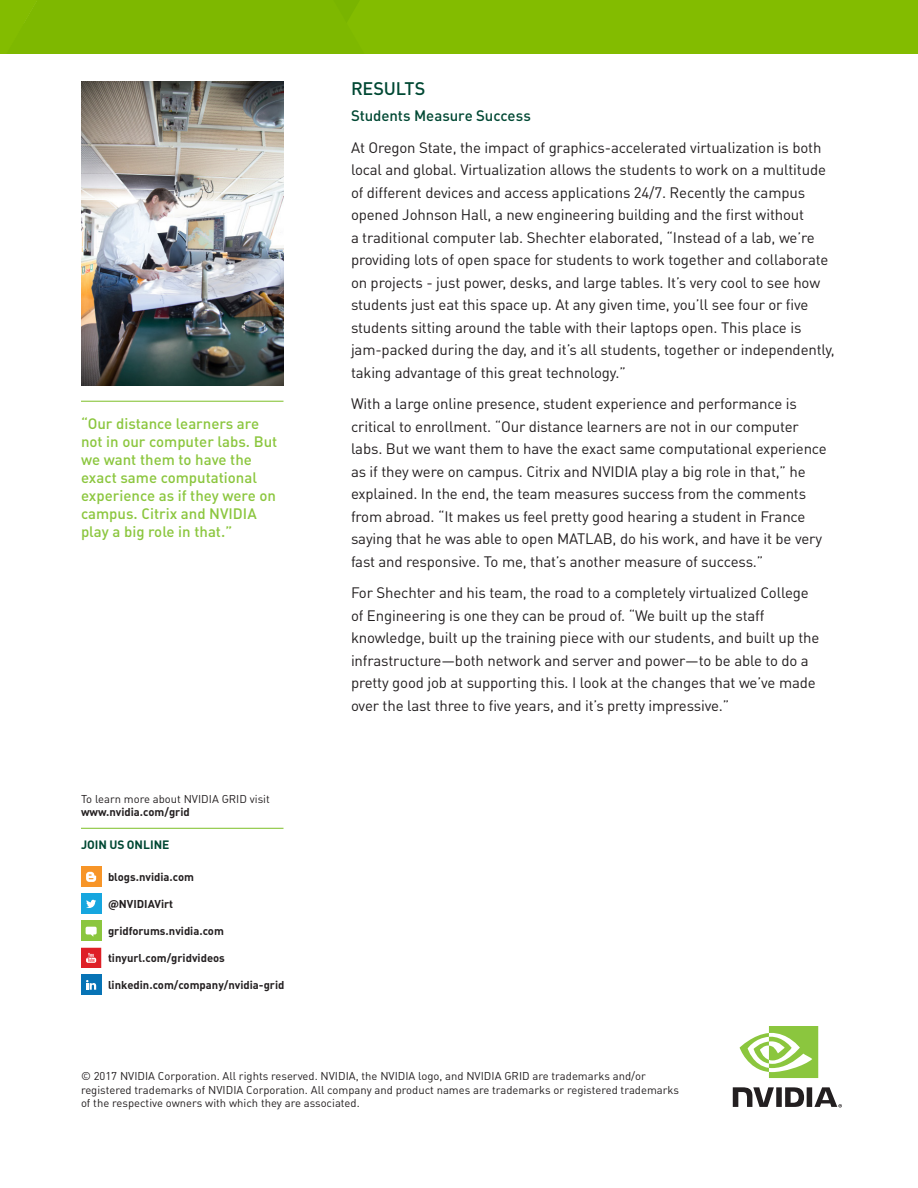
<style>
.page{position:relative;width:918px;height:1188px;background:#fff}
.page>*{position:absolute;margin:0;border:0;box-sizing:border-box;transform-origin:0 0}
.h2_-_Body_Heading{font:500 18px "DIN Pro";letter-spacing:-.015em;color:#004833}
.p_-_Basic_Paragraph{font:15px/22.5px "DIN Pro";letter-spacing:-.01em;color:#231f20}
.Sidebar_Quote{font:500 15px/18px "DIN Pro";color:#8bc63e}
.t1{font:500 15px "DIN Pro";letter-spacing:-.005em;color:#004833}
.t2{font:700 12px "DIN Pro";color:#004833}
.p_-_Basic_Text{font:11.25px/13.5px "DIN Pro";color:#231f20}
.p_-_Basic_Text-2{font:700 11.25px "DIN Pro";color:#231f20}
.s1{font-weight:700}
</style>
<div class="page">
<div style="left:0;top:0;width:918px;height:54px;background:#83bc00"></div>
<img style="left:81px;top:81px;width:203px;height:304px">
<svg style="left:733px;top:1087px;width:109px;height:21px"></svg>
<svg style="left:740px;top:1026px;width:78px;height:52px"></svg>
<hr style="left:81px;top:828px;width:203px;height:1px;background:#8bc63e">
<div style="left:81px;top:867px;width:20px;height:20px;background:#f79528"></div>
<svg style="left:86px;top:872px;width:10px;height:10px"></svg>
<div style="left:81px;top:894px;width:20px;height:20px;background:#16a6df"></div>
<svg style="left:86px;top:900px;width:10px;height:8px"></svg>
<div style="left:81px;top:921px;width:20px;height:20px;background:#8bc63e"></div>
<svg style="left:86px;top:927px;width:11px;height:10px"></svg>
<svg style="left:81px;top:948px;width:20px;height:20px"></svg>
<div style="left:81px;top:975px;width:20px;height:20px;background:#0773b5"></div>
<svg style="left:86px;top:980px;width:10px;height:10px"></svg>
<hr style="left:81px;top:401px;width:203px;height:1px;background:#8bc63e">
<p class="Sidebar_Quote" style="left:81px;top:414px;width:198px">“Our distance learners are not in our computer labs. But we want them to have the exact same computational experience as if they were on campus. Citrix and NVIDIA play a big role in that.”</p>
<p class="p_-_Basic_Text" style="left:81px;top:791px;width:190px">To learn more about NVIDIA GRID visit <span class="s1">www.nvidia.com/grid</span></p>
<p class="t2" style="left:81px;top:837px;width:90px">JOIN US ONLINE</p>
<p class="p_-_Basic_Text-2" style="left:108px;top:869px;width:88px">blogs.nvidia.com</p>
<p class="p_-_Basic_Text-2" style="left:108px;top:896px;width:67px">@NVIDIAVirt</p>
<p class="p_-_Basic_Text-2" style="left:108px;top:923px;width:117px">gridforums.nvidia.com</p>
<p class="p_-_Basic_Text-2" style="left:108px;top:950px;width:118px">tinyurl.com/gridvideos</p>
<p class="p_-_Basic_Text-2" style="left:108px;top:977px;width:178px">linkedin.com/company/nvidia-grid</p>
<p class="h2_-_Body_Heading" style="left:351px;top:76px;width:76px">RESULTS</p>
<p class="t1" style="left:351px;top:105px;width:181px">Students Measure Success</p>
<p class="p_-_Basic_Paragraph" style="left:351px;top:135px;width:485px">At Oregon State, the impact of graphics-accelerated virtualization is both local and global. Virtualization allows the students to work on a multitude of different devices and access applications 24/7. Recently the campus opened Johnson Hall, a new engineering building and the first without<br>a traditional computer lab. Shechter elaborated, “Instead of a lab, we’re providing lots of open space for students to work together and collaborate on projects - just power, desks, and large tables. It’s very cool to see how students just eat this space up. At any given time, you’ll see four or five students sitting around the table with their laptops open. This place is jam-packed during the day, and it’s all students, together or independently, taking advantage of this great technology.”</p>
<p class="p_-_Basic_Paragraph" style="left:351px;top:392px;width:477px">With a large online presence, student experience and performance is critical to enrollment. “Our distance learners are not in our computer labs. But we want them to have the exact same computational experience as if they were on campus. Citrix and NVIDIA play a big role in that,” he explained. In the end, the team measures success from the comments from abroad. “It makes us feel pretty good hearing a student in France saying that he was able to open MATLAB, do his work, and have it be very fast and responsive. To me, that’s another measure of success.”</p>
<p class="p_-_Basic_Paragraph" style="left:351px;top:581px;width:470px">For Shechter and his team, the road to a completely virtualized College of Engineering is one they can be proud of. “We built up the staff knowledge, built up the training piece with our students, and built up the infrastructure—both network and server and power—to be able to do a pretty good job at supporting this. I look at the changes that we’ve made over the last three to five years, and it’s pretty impressive.”</p>
<p class="p_-_Basic_Text" style="left:81px;top:1069px;width:600px">© 2017 NVIDIA Corporation. All rights reserved. NVIDIA, the NVIDIA logo, and NVIDIA GRID are trademarks and/or registered trademarks of NVIDIA Corporation. All company and product names are trademarks or registered trademarks of the respective owners with which they are associated.</p>
</div>
